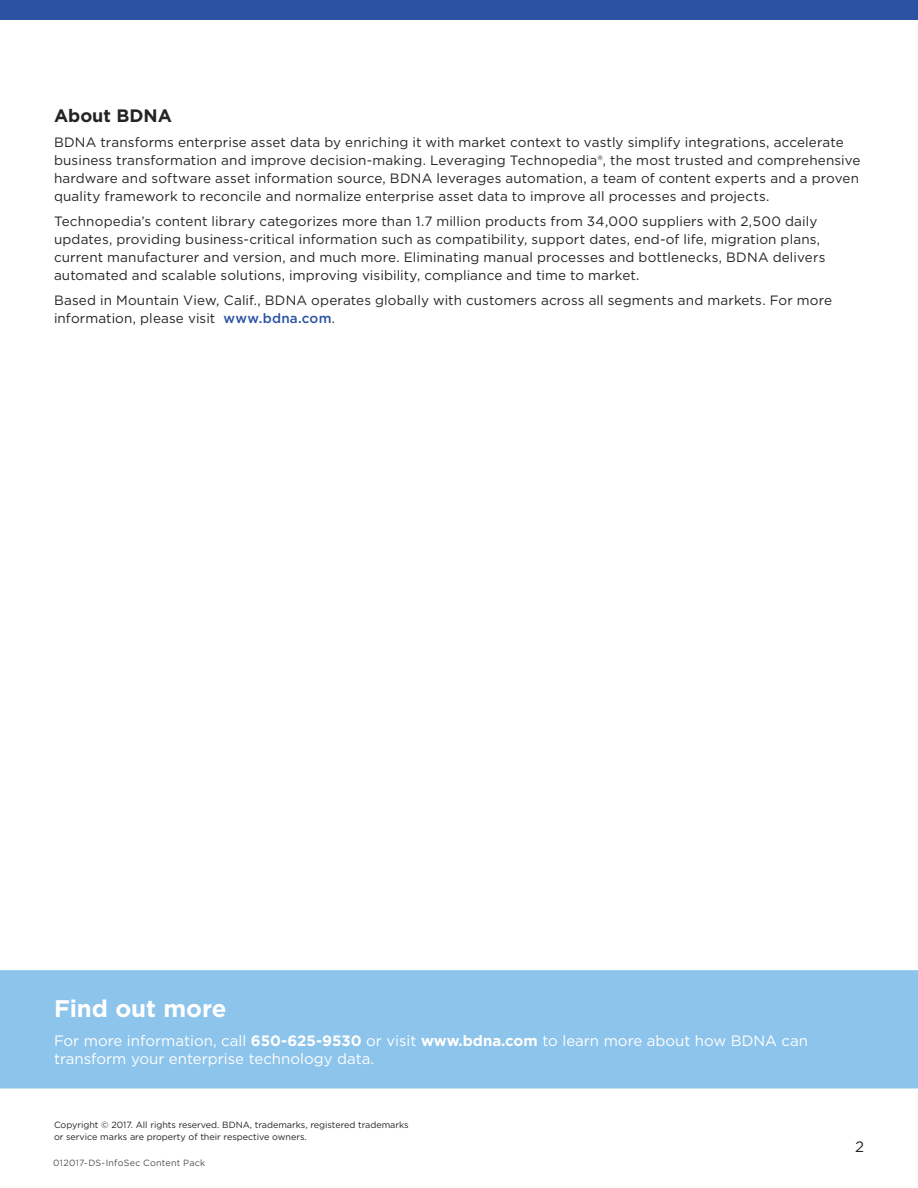
<style>
.page{position:relative;width:918px;height:1188px;background:#fff}
.page>*{position:absolute;margin:0;border:0;box-sizing:border-box;transform-origin:0 0}
.t1{font:700 24px "Gotham";color:#fff}
.t2{font:700 18px "Gotham";color:#242424}
.t3{font:15px/18px "Gotham";color:#fff}
.t4{font:15px "Gotham";color:#242424}
.t5{font:13.5px/18px "Gotham";letter-spacing:.01em;color:#242424}
.t6{font:9px/12px "Gotham";color:#242424}
.t7{font:9px "Gotham";letter-spacing:.02em;color:#534f4f}
.s1{font-weight:500;color:#2c52a4}
.s2{font-weight:700}
</style>
<div class="page">
<div style="left:0;top:0;width:918px;height:19px;background:#2c52a4"></div>
<div style="left:0;top:970px;width:918px;height:118px;background:#8cc4eb"></div>
<h2 class="t2" style="left:54px;top:104px;width:119px">About BDNA</h2>
<p class="t5" style="left:54px;top:133px;width:808px">BDNA transforms enterprise asset data by enriching it with market context to vastly simplify integrations, accelerate business transformation and improve decision-making. Leveraging Technopedia®, the most trusted and comprehensive hardware and software asset information source, BDNA leverages automation, a team of content experts and a proven quality framework to reconcile and normalize enterprise asset data to improve all processes and projects.</p>
<p class="t5" style="left:54px;top:212px;width:773px">Technopedia’s content library categorizes more than 1.7 million products from 34,000 suppliers with 2,500 daily updates, providing business-critical information such as compatibility, support dates, end-of life, migration plans, current manufacturer and version, and much more. Eliminating manual processes and bottlenecks, BDNA delivers automated and scalable solutions, improving visibility, compliance and time to market.</p>
<p class="t5" style="left:54px;top:291px;width:780px">Based in Mountain View, Calif., BDNA operates globally with customers across all segments and markets. For more information, please visit <span class="s1">www.bdna.com</span>.</p>
<h1 class="t1" style="left:54px;top:993px;width:174px">Find out more</h1>
<p class="t3" style="left:54px;top:1031px;width:756px">For more information, call <span class="s2">650-625-9530</span> or visit <span class="s2">www.bdna.com</span> to learn more about how BDNA can transform your enterprise technology data.</p>
<p class="t6" style="left:54px;top:1118px;width:356px">Copyright © 2017. All rights reserved. BDNA, trademarks, registered trademarks or service marks are property of their respective owners.</p>
<p class="t7" style="left:53px;top:1157px;width:154px">012017-DS-InfoSec Content Pack</p>
<p class="t4" style="left:855px;top:1137px;width:10px">2</p>
</div>
